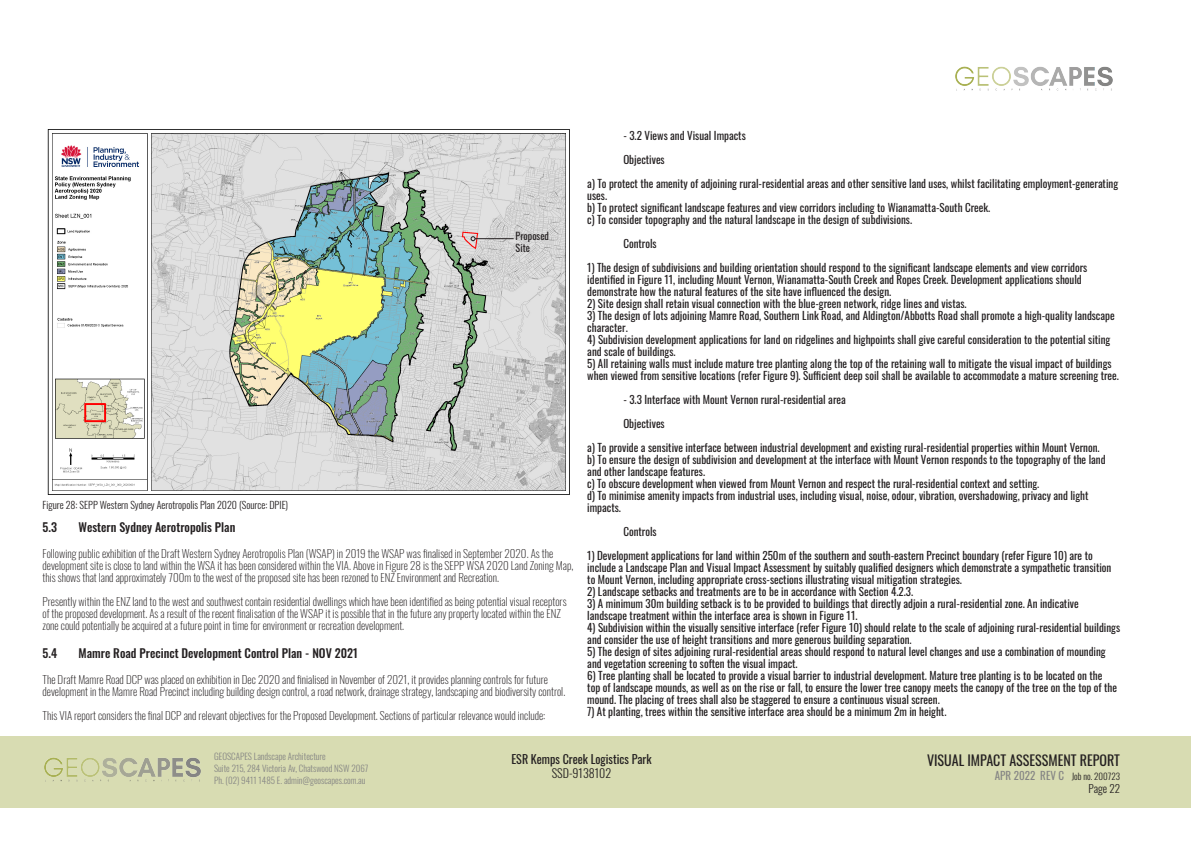
<style>
.page{position:relative;width:1191px;height:842px;background:#fff}
.page>*{position:absolute;margin:0;border:0;box-sizing:border-box;transform-origin:0 0}
.t1{font:14px "Oswald";color:#231f20}
.t2{font:500 12px "Oswald";color:#231f20}
.t3{font:12px "Oswald";color:#231f20}
.t4{font:300 12px "Oswald";color:#231f20}
.t5{font:11px/12px "Oswald";color:#231f20}
.t6{font:200 11px/12px "Oswald";color:#231f20}
.t7{font:300 11px "Oswald";color:#231f20}
.t8{font:300 10px "Oswald";color:#231f20}
.t9{font:10px/12px "Oswald";color:#231f20}
.t10{font:300 9px/12px "Oswald";color:#858584}
.t11{font:300 9px "Oswald";color:#231f20}
.s1{font-weight:400;font-size:11px;color:#858584}
</style>
<div class="page">
<div style="left:0;top:737px;width:1191px;height:71px;background:#d8dcb2"></div>
<img style="left:44px;top:757px;width:157px;height:25px">
<img style="left:955px;top:66px;width:158px;height:25px">
<img style="left:47px;top:129px;width:523px;height:366px">
<hr style="left:475px;top:238px;width:38px;height:1px;background:#231f20">
<svg style="left:470px;top:236px;width:5px;height:5px"></svg>
<p class="t8" style="left:43px;top:496px;width:247px">Figure 28: SEPP Western Sydney Aerotropolis Plan 2020 (Source: DPIE)</p>
<p class="t9" style="left:515px;top:229px;width:35px">Proposed<br>Site</p>
<p class="t2" style="left:43px;top:520px;width:16px">5.3</p>
<p class="t2" style="left:79px;top:520px;width:158px">Western Sydney Aerotropolis Plan</p>
<p class="t6" style="left:43px;top:546px;width:532px">Following public exhibition of the Draft Western Sydney Aerotropolis Plan (WSAP) in 2019 the WSAP was finalised in September 2020. As the development site is close to land within the WSA it has been considered within the VIA. Above in Figure 28 is the SEPP WSA 2020 Land Zoning Map, this shows that land approximately 700m to the west of the proposed site has been rezoned to ENZ Environment and Recreation.</p>
<p class="t6" style="left:43px;top:594px;width:525px">Presently within the ENZ land to the west and southwest contain residential dwellings which have been identified as being potential visual receptors of the proposed development. As a result of the recent finalisation of the WSAP it is possible that in the future any property located within the ENZ zone could potentially be acquired at a future point in time for environment or recreation development.</p>
<p class="t2" style="left:43px;top:646px;width:16px">5.4</p>
<p class="t2" style="left:79px;top:646px;width:281px">Mamre Road Precinct Development Control Plan - NOV 2021</p>
<p class="t6" style="left:43px;top:672px;width:524px">The Draft Mamre Road DCP was placed on exhibition in Dec 2020 and finialised in November of 2021, it provides planning controls for future development in the Mamre Road Precinct including building design control, a road network, drainage strategy, landscaping and biodiversity control.</p>
<p class="t6" style="left:43px;top:708px;width:504px">This VIA report considers the final DCP and relevant objectives for the Proposed Development. Sections of particular relevance would include:</p>
<p class="t5" style="left:623px;top:128px;width:124px">- 3.2 Views and Visual Impacts</p>
<p class="t5" style="left:623px;top:152px;width:43px">Objectives</p>
<p class="t5" style="left:587px;top:176px;width:532px">a) To protect the amenity of adjoining rural-residential areas and other sensitive land uses, whilst facilitating employment-generating uses.</p>
<p class="t5" style="left:587px;top:200px;width:404px">b) To protect significant landscape features and view corridors including to Wianamatta-South Creek.</p>
<p class="t5" style="left:587px;top:212px;width:326px">c) To consider topography and the natural landscape in the design of subdivisions.</p>
<p class="t5" style="left:623px;top:236px;width:35px">Controls</p>
<p class="t5" style="left:587px;top:260px;width:501px">1) The design of subdivisions and building orientation should respond to the significant landscape elements and view corridors identified in Figure 11, including Mount Vernon, Wianamatta-South Creek and Ropes Creek. Development applications should demonstrate how the natural features of the site have influenced the design.</p>
<p class="t5" style="left:587px;top:296px;width:381px">2) Site design shall retain visual connection with the blue-green network, ridge lines and vistas.</p>
<p class="t5" style="left:587px;top:308px;width:529px">3) The design of lots adjoining Mamre Road, Southern Link Road, and Aldington/Abbotts Road shall promote a high-quality landscape character.</p>
<p class="t5" style="left:587px;top:332px;width:524px">4) Subdivision development applications for land on ridgelines and highpoints shall give careful consideration to the potential siting and scale of buildings.</p>
<p class="t5" style="left:587px;top:356px;width:533px">5) All retaining walls must include mature tree planting along the top of the retaining wall to mitigate the visual impact of buildings when viewed from sensitive locations (refer Figure 9). Sufficient deep soil shall be available to accommodate a mature screening tree.</p>
<p class="t5" style="left:623px;top:392px;width:224px">- 3.3 Interface with Mount Vernon rural-residential area</p>
<p class="t5" style="left:623px;top:416px;width:43px">Objectives</p>
<p class="t5" style="left:587px;top:440px;width:514px">a) To provide a sensitive interface between industrial development and existing rural-residential properties within Mount Vernon.</p>
<p class="t5" style="left:587px;top:452px;width:520px">b) To ensure the design of subdivision and development at the interface with Mount Vernon responds to the topography of the land and other landscape features.</p>
<p class="t5" style="left:587px;top:476px;width:453px">c) To obscure development when viewed from Mount Vernon and respect the rural-residential context and setting.</p>
<p class="t5" style="left:587px;top:488px;width:503px">d) To minimise amenity impacts from industrial uses, including visual, noise, odour, vibration, overshadowing, privacy and light impacts.</p>
<p class="t5" style="left:623px;top:524px;width:35px">Controls</p>
<p class="t5" style="left:587px;top:548px;width:525px">1) Development applications for land within 250m of the southern and south-eastern Precinct boundary (refer Figure 10) are to include a Landscape Plan and Visual Impact Assessment by suitably qualified designers which demonstrate a sympathetic transition to Mount Vernon, including appropriate cross-sections illustrating visual mitigation strategies.</p>
<p class="t5" style="left:587px;top:584px;width:327px">2) Landscape setbacks and treatments are to be in accordance with Section 4.2.3.</p>
<p class="t5" style="left:587px;top:596px;width:493px">3) A minimum 30m building setback is to be provided to buildings that directly adjoin a rural-residential zone. An indicative landscape treatment within the interface area is shown in Figure 11.</p>
<p class="t5" style="left:587px;top:620px;width:534px">4) Subdivision within the visually sensitive interface (refer Figure 10) should relate to the scale of adjoining rural-residential buildings and consider the use of height transitions and more generous building separation.</p>
<p class="t5" style="left:587px;top:644px;width:520px">5) The design of sites adjoining rural-residential areas should respond to natural level changes and use a combination of mounding and vegetation screening to soften the visual impact.</p>
<p class="t5" style="left:587px;top:668px;width:531px">6) Tree planting shall be located to provide a visual barrier to industrial development. Mature tree planting is to be located on the top of landscape mounds, as well as on the rise or fall, to ensure the lower tree canopy meets the canopy of the tree on the top of the mound. The placing of trees shall also be staggered to ensure a continuous visual screen.</p>
<p class="t5" style="left:587px;top:704px;width:360px">7) At planting, trees within the sensitive interface area should be a minimum 2m in height.</p>
<p class="t10" style="left:214px;top:750px;width:156px">GEOSCAPES Landscape Architecture<br>Suite 215, 284 Victoria Av, Chatswood NSW 2067<br>Ph. (02) 9411 1485 E. admin@geoscapes.com.au</p>
<p class="t3" style="left:511px;top:748px;width:142px">ESR Kemps Creek Logistics Park</p>
<p class="t4" style="left:552px;top:763px;width:61px">SSD-9138102</p>
<p class="t1" style="left:927px;top:748px;width:195px">VISUAL IMPACT ASSESSMENT REPORT</p>
<p class="t11" style="left:995px;top:768px;width:127px"><span class="s1">APR 2022 REV C</span> Job no. 200723</p>
<p class="t7" style="left:1088px;top:778px;width:33px">Page 22</p>
</div>
